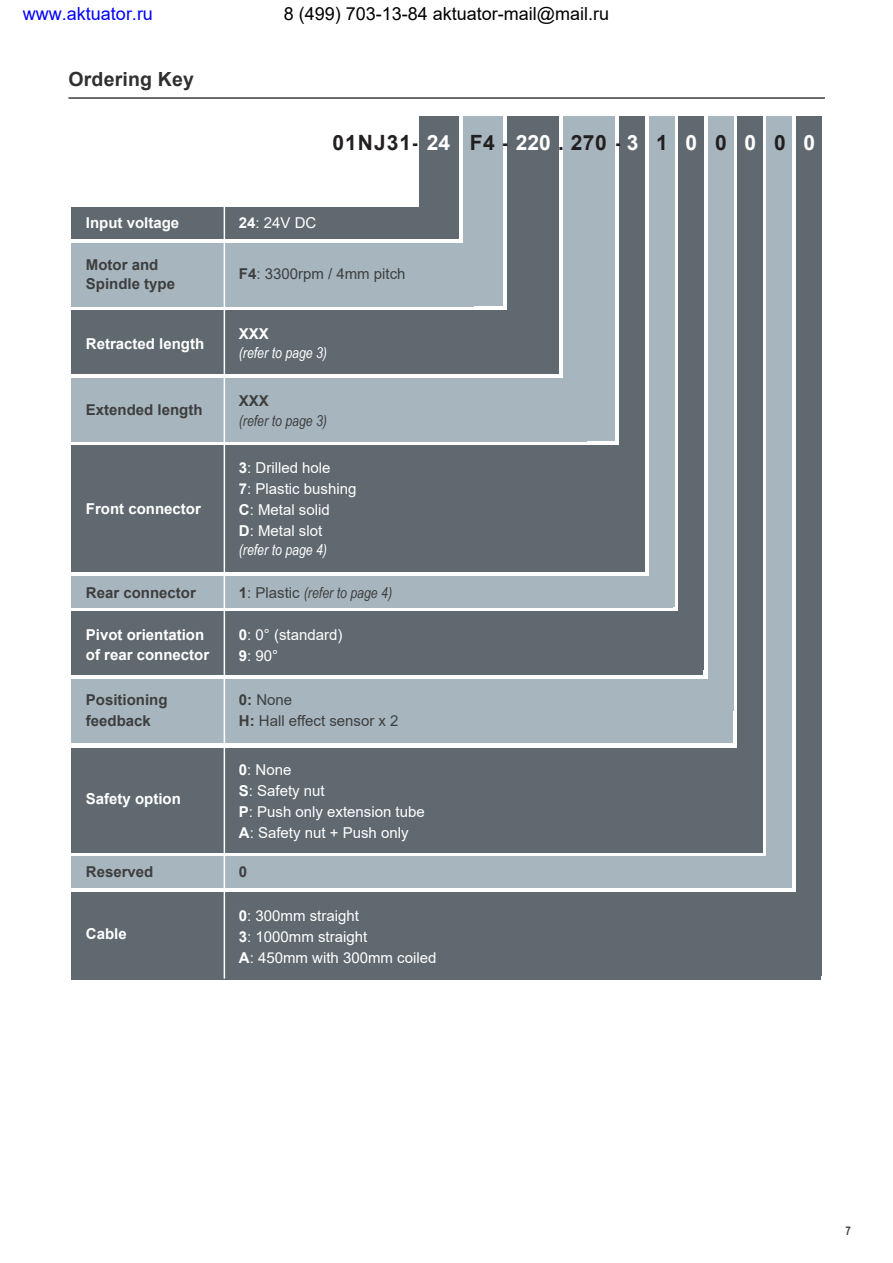
<style>
.page{position:relative;width:893px;height:1263px;background:#fff}
.page>*{position:absolute;margin:0;border:0;box-sizing:border-box;transform-origin:0 0}
.t1{font:700 21px "Arial";letter-spacing:.025em;color:#231f20}
.t2{font:700 19.5px "Arial";letter-spacing:.01em;color:#312f30}
.t3{font:18px "Arial";color:#000}
.t4{font:18px "Arial";color:#00f}
.t5{font:15px/21px "Arial";color:#fff}
.t6{font:700 15px/19.5px "Arial";color:#fff}
.t7{font:700 15px/19.5px "Arial";color:#3e3e3f}
.t8{font:15px/21px "Arial";color:#3e3e3f}
.t9{font:italic 15px "Arial Narrow";color:#3e3e3f}
.t10{font:italic 15px "Arial Narrow";color:#fff}
.t11{font:700 12px "Arial Narrow";color:#3e3e3f}
.s1{color:#fff}
.s2{font-weight:700}
.s3{font-family:"Arial";font-weight:700;font-style:normal}
.s4{font-family:"Arial";font-style:normal}
</style>
<div class="page">
<div style="left:71px;top:207px;width:387px;height:32px;background:#5f696f"></div>
<hr style="left:68px;top:97px;width:757px;height:2px;background:#3e3e3f">
<div style="left:507px;top:116px;width:52px;height:257px;background:#5f696f"></div>
<div style="left:463px;top:116px;width:40px;height:190px;background:#a7b6be"></div>
<div style="left:419px;top:116px;width:40px;height:123px;background:#5f696f"></div>
<div style="left:767px;top:116px;width:25px;height:771px;background:#a7b6be"></div>
<div style="left:71px;top:243px;width:403px;height:63px;background:#a7b6be"></div>
<div style="left:796px;top:116px;width:25px;height:860px;background:#5f696f"></div>
<div style="left:708px;top:116px;width:25px;height:595px;background:#a7b6be"></div>
<div style="left:737px;top:116px;width:25px;height:685px;background:#5f696f"></div>
<div style="left:71px;top:445px;width:574px;height:126px;background:#5f696f"></div>
<div style="left:71px;top:311px;width:488px;height:63px;background:#5f696f"></div>
<div style="left:71px;top:378px;width:516px;height:63px;background:#a7b6be"></div>
<div style="left:71px;top:576px;width:602px;height:31px;background:#a7b6be"></div>
<div style="left:71px;top:680px;width:662px;height:63px;background:#a7b6be"></div>
<div style="left:71px;top:612px;width:632px;height:63px;background:#5f696f"></div>
<div style="left:71px;top:748px;width:691px;height:105px;background:#5f696f"></div>
<div style="left:619px;top:116px;width:25px;height:452px;background:#5f696f"></div>
<div style="left:649px;top:116px;width:25px;height:491px;background:#a7b6be"></div>
<div style="left:678px;top:116px;width:25px;height:554px;background:#5f696f"></div>
<div style="left:563px;top:116px;width:52px;height:325px;background:#a7b6be"></div>
<div style="left:71px;top:892px;width:750px;height:87px;background:#5f696f"></div>
<div style="left:71px;top:856px;width:718px;height:32px;background:#a7b6be"></div>
<hr style="left:224px;top:197px;width:1px;height:781px;background:#fff">
<p class="t4" style="left:23px;top:2px;width:132px">www.aktuator.ru</p>
<p class="t3" style="left:284px;top:2px;width:327px">8 (499) 703-13-84 aktuator-mail@mail.ru</p>
<h2 class="t2" style="left:68px;top:65px;width:127px">Ordering Key</h2>
<p class="t6" style="left:86px;top:214px;width:95px">Input voltage</p>
<p class="t7" style="left:86px;top:255px;width:91px">Motor and<br>Spindle type</p>
<p class="t6" style="left:86px;top:334px;width:120px">Retracted length</p>
<p class="t7" style="left:86px;top:400px;width:118px">Extended length</p>
<p class="t6" style="left:86px;top:499px;width:117px">Front connector</p>
<p class="t7" style="left:86px;top:583px;width:112px">Rear connector</p>
<p class="t6" style="left:86px;top:625px;width:125px">Pivot orientation of rear connector</p>
<p class="t7" style="left:86px;top:690px;width:83px;line-height:21px">Positioning feedback</p>
<p class="t6" style="left:86px;top:789px;width:97px">Safety option</p>
<h1 class="t1" style="left:332px;top:128px;width:484px">01NJ31- <span class="s1">24</span> F4- <span class="s1">220</span>.270-<span class="s1">3</span> 1 <span class="s1">0</span> 0 <span class="s1">0</span> 0 <span class="s1">0</span></h1>
<p class="t5" style="left:239px;top:213px;width:79px"><span class="s2">24</span>: 24V DC</p>
<p class="t8" style="left:239px;top:263px;width:168px"><span class="s2">F4</span>: 3300rpm / 4mm pitch</p>
<p class="t6" style="left:239px;top:324px;width:32px">XXX</p>
<p class="t10" style="left:239px;top:342px;width:90px">(refer to page 3)</p>
<p class="t7" style="left:239px;top:391px;width:32px">XXX</p>
<p class="t9" style="left:239px;top:410px;width:90px">(refer to page 3)</p>
<p class="t5" style="left:239px;top:457px;width:119px"><span class="s2">3</span>: Drilled hole<br><span class="s2">7</span>: Plastic bushing<br><span class="s2">C</span>: Metal solid<br><span class="s2">D</span>: Metal slot</p>
<p class="t10" style="left:239px;top:540px;width:90px">(refer to page 4)</p>
<p class="t9" style="left:239px;top:582px;width:155px"><span class="s3">1</span><span class="s4">: Plastic</span> (refer to page 4)</p>
<p class="t5" style="left:239px;top:624px;width:105px"><span class="s2">0</span>: 0° (standard)<br><span class="s2">9</span>: 90°</p>
<p class="t8" style="left:239px;top:689px;width:161px"><span class="s2">0:</span> None<br><span class="s2">H:</span> Hall effect sensor x 2</p>
<p class="t5" style="left:239px;top:759px;width:187px"><span class="s2">0</span>: None<br><span class="s2">S</span>: Safety nut<br><span class="s2">P</span>: Push only extension tube<br><span class="s2">A</span>: Safety nut + Push only</p>
<p class="t7" style="left:86px;top:862px;width:69px">Reserved</p>
<p class="t7" style="left:239px;top:862px;width:10px">0</p>
<p class="t6" style="left:86px;top:924px;width:42px">Cable</p>
<p class="t5" style="left:239px;top:905px;width:199px"><span class="s2">0</span>: 300mm straight<br><span class="s2">3</span>: 1000mm straight<br><span class="s2">A</span>: 450mm with 300mm coiled</p>
<p class="t11" style="left:845px;top:1221px;width:7px">7</p>
</div>
